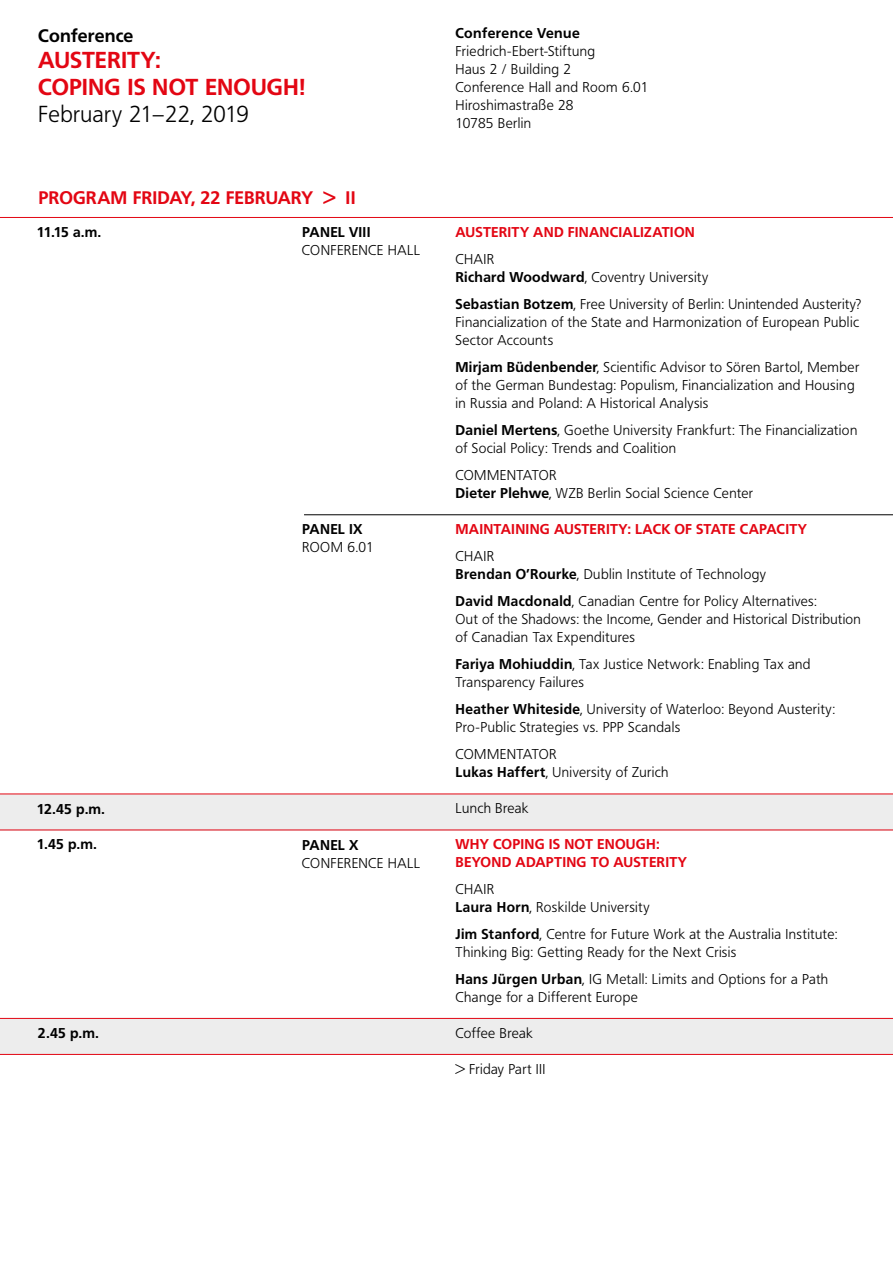
<style>
.page{position:relative;width:893px;height:1263px;background:#fff}
.page>*{position:absolute;margin:0;border:0;box-sizing:border-box;transform-origin:0 0}
.t1{font:700 22.8px/26.7px "Frutiger BQ";letter-spacing:.005em;color:#e30613}
.t2{font:300 22.8px "Frutiger BQ";letter-spacing:.015em;color:#000}
.t3{font:700 18px "Frutiger BQ";letter-spacing:.005em;color:#e30613}
.t4{font:700 17.85px "Frutiger BQ";letter-spacing:.01em;color:#000}
.t5{font:300 14.1px/18px "Frutiger BQ";letter-spacing:.03em;color:#000}
.t6{font:700 14.1px "Frutiger BQ";letter-spacing:.015em;color:#e30613}
.t7{font:700 14.1px "Frutiger BQ";letter-spacing:.02em;color:#000}
.s1{font-weight:700}
</style>
<div class="page">
<div style="left:0;top:794px;width:893px;height:36px;background:#ededed"></div>
<div style="left:0;top:1018px;width:893px;height:36px;background:#ededed"></div>
<hr style="left:0;top:793px;width:893px;height:1px;background:#e30613">
<hr style="left:0;top:1018px;width:893px;height:1px;background:#e30613">
<hr style="left:304px;top:514px;width:589px;height:1px;background:#000">
<hr style="left:0;top:829px;width:893px;height:1px;background:#e30613">
<hr style="left:0;top:1054px;width:893px;height:1px;background:#e30613">
<hr style="left:0;top:217px;width:893px;height:1px;background:#e30613">
<p class="t4" style="left:38px;top:25px;width:97px">Conference</p>
<p class="t1" style="left:38px;top:47px;width:268px">AUSTERITY:<br>COPING IS NOT ENOUGH!</p>
<p class="t2" style="left:38px;top:101px;width:212px">February 21–22, 2019</p>
<p class="t3" style="left:39px;top:187px;width:318px">PROGRAM FRIDAY, 22 FEBRUARY &gt; II</p>
<p class="t7" style="left:302px;top:223px;width:70px">PANEL VIII</p>
<p class="t5" style="left:302px;top:241px;width:120px">CONFERENCE HALL</p>
<p class="t7" style="left:37px;top:223px;width:66px">11.15 a.m.</p>
<p class="t7" style="left:37px;top:800px;width:70px">12.45 p.m.</p>
<p class="t7" style="left:37px;top:836px;width:61px">1.45 p.m.</p>
<p class="t7" style="left:38px;top:1025px;width:62px">2.45 p.m.</p>
<p class="t7" style="left:302px;top:521px;width:62px">PANEL IX</p>
<p class="t5" style="left:302px;top:539px;width:73px">ROOM 6.01</p>
<p class="t7" style="left:302px;top:837px;width:58px">PANEL X</p>
<p class="t5" style="left:302px;top:854px;width:120px">CONFERENCE HALL</p>
<p class="t7" style="left:455px;top:25px;width:126px">Conference Venue</p>
<p class="t5" style="left:455px;top:42px;width:141px">Friedrich-Ebert-Stiftung</p>
<p class="t5" style="left:455px;top:60px;width:117px">Haus 2 / Building 2</p>
<p class="t5" style="left:455px;top:78px;width:194px">Conference Hall and Room 6.01</p>
<p class="t5" style="left:455px;top:96px;width:119px">Hiroshimastraße 28</p>
<p class="t5" style="left:455px;top:114px;width:77px">10785 Berlin</p>
<p class="t6" style="left:455px;top:223px;width:241px">AUSTERITY AND FINANCIALIZATION</p>
<p class="t5" style="left:455px;top:250px;width:254px">CHAIR<br><span class="s1">Richard Woodward</span>, Coventry University</p>
<p class="t5" style="left:455px;top:295px;width:407px"><span class="s1">Sebastian Botzem</span>, Free University of Berlin: Unintended Austerity?<br>Financialization of the State and Harmonization of European Public<br>Sector Accounts</p>
<p class="t5" style="left:455px;top:358px;width:405px"><span class="s1">Mirjam Büdenbender</span>, Scientific Advisor to Sören Bartol, Member of the German Bundestag: Populism, Financialization and Housing in Russia and Poland: A Historical Analysis</p>
<p class="t5" style="left:455px;top:421px;width:403px"><span class="s1">Daniel Mertens</span>, Goethe University Frankfurt: The Financialization of Social Policy: Trends and Coalition</p>
<p class="t5" style="left:455px;top:466px;width:299px">COMMENTATOR<br><span class="s1">Dieter Plehwe</span>, WZB Berlin Social Science Center</p>
<p class="t6" style="left:455px;top:520px;width:353px">MAINTAINING AUSTERITY: LACK OF STATE CAPACITY</p>
<p class="t5" style="left:455px;top:547px;width:312px">CHAIR<br><span class="s1">Brendan O’Rourke</span>, Dublin Institute of Technology</p>
<p class="t5" style="left:455px;top:592px;width:407px"><span class="s1">David Macdonald</span>, Canadian Centre for Policy Alternatives:<br>Out of the Shadows: the Income, Gender and Historical Distribution of Canadian Tax Expenditures</p>
<p class="t5" style="left:455px;top:655px;width:357px"><span class="s1">Fariya Mohiuddin</span>, Tax Justice Network: Enabling Tax and<br>Transparency Failures</p>
<p class="t5" style="left:455px;top:700px;width:381px"><span class="s1">Heather Whiteside</span>, University of Waterloo: Beyond Austerity:<br>Pro-Public Strategies vs. PPP Scandals</p>
<p class="t5" style="left:455px;top:745px;width:215px">COMMENTATOR<br><span class="s1">Lukas Haffert</span>, University of Zurich</p>
<p class="t5" style="left:455px;top:799px;width:74px">Lunch Break</p>
<p class="t6" style="left:455px;top:835px;width:206px">WHY COPING IS NOT ENOUGH:</p>
<p class="t6" style="left:455px;top:853px;width:233px">BEYOND ADAPTING TO AUSTERITY</p>
<p class="t5" style="left:455px;top:880px;width:196px">CHAIR<br><span class="s1">Laura Horn</span>, Roskilde University</p>
<p class="t5" style="left:455px;top:925px;width:383px"><span class="s1">Jim Stanford</span>, Centre for Future Work at the Australia Institute:<br>Thinking Big: Getting Ready for the Next Crisis</p>
<p class="t5" style="left:455px;top:970px;width:374px"><span class="s1">Hans Jürgen Urban</span>, IG Metall: Limits and Options for a Path<br>Change for a Different Europe</p>
<p class="t5" style="left:455px;top:1024px;width:79px">Coffee Break</p>
<p class="t5" style="left:455px;top:1060px;width:91px">&gt; Friday Part III</p>
</div>
